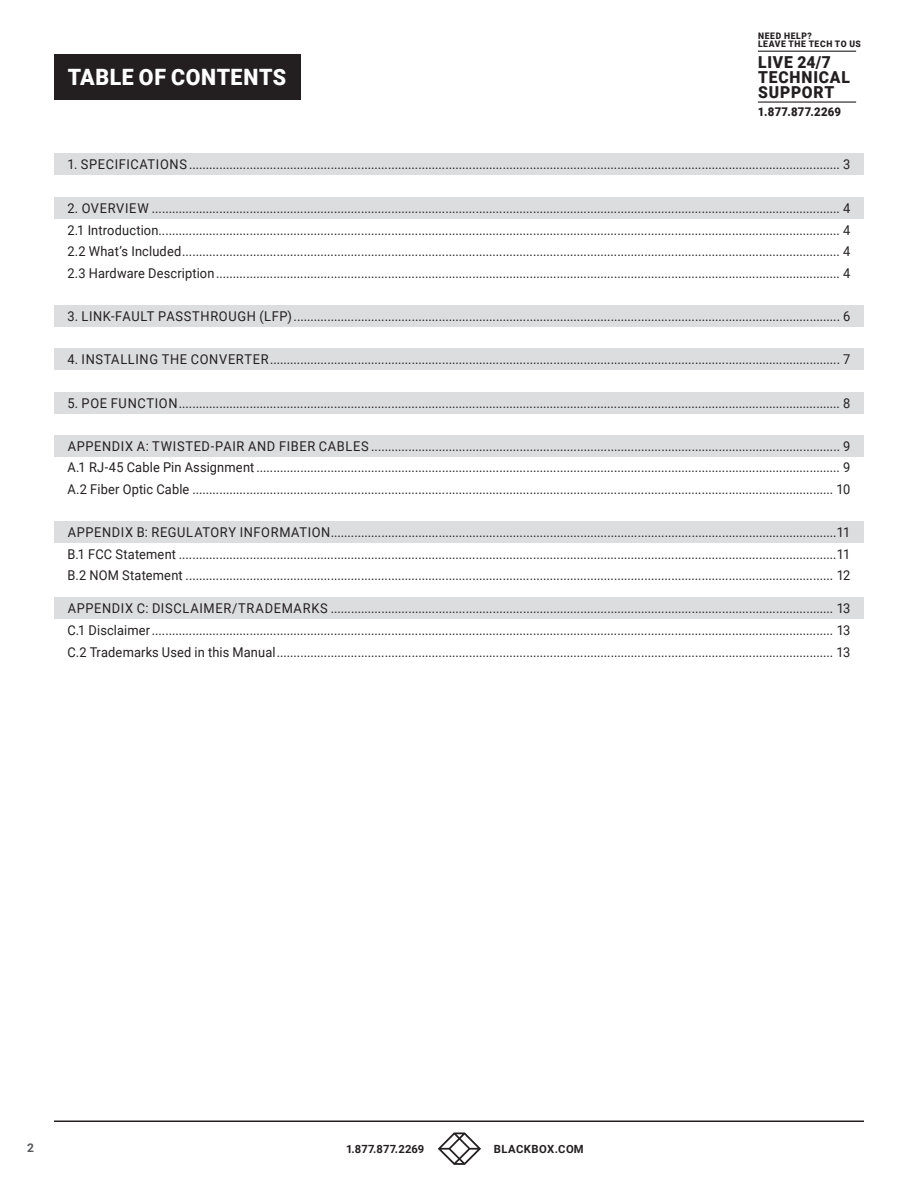
<style>
.page{position:relative;width:918px;height:1188px;background:#fff}
.page>*{position:absolute;margin:0;border:0;box-sizing:border-box;transform-origin:0 0}
.t1{font:900 22.5px "Roboto";letter-spacing:.025em;color:#fff;scale:.95 1}
.t2{font:900 16.5px/15px "Roboto";letter-spacing:.05em;color:#231f20;scale:.95 1}
.t3{font:13.5px/21.6px "Roboto";letter-spacing:.015em;color:#231f20;text-align:justify;scale:.95 1}
.t4{font:13.5px "Roboto";letter-spacing:.05em;color:#231f20;scale:.95 1}
.t5{font:900 12px "Roboto";letter-spacing:.02em;color:#231f20;scale:.95 1}
.t6{font:700 12px "Roboto";color:#57585a}
.t7{font:700 11.25px "Roboto";letter-spacing:.02em;color:#231f20}
.t8{font:700 11.25px "Roboto";letter-spacing:.045em;color:#231f20}
.t9{font:900 9px/8.6px "Roboto";letter-spacing:.08em;color:#231f20;scale:.95 1}
</style>
<div class="page">
<hr style="left:54px;top:1120px;width:810px;height:2px;background:#231f20">
<div style="left:54px;top:54px;width:246px;height:45px;background:#231f20"></div>
<hr style="left:758px;top:51px;width:98px;height:1px;background:#231f20">
<hr style="left:758px;top:101px;width:98px;height:2px;background:#231f20">
<svg style="left:438px;top:1132px;width:43px;height:33px"></svg>
<div style="left:54px;top:153px;width:810px;height:21px;background:#dcdddf"></div>
<div style="left:54px;top:198px;width:810px;height:21px;background:#dcdddf"></div>
<div style="left:54px;top:306px;width:810px;height:21px;background:#dcdddf"></div>
<div style="left:54px;top:349px;width:810px;height:21px;background:#dcdddf"></div>
<div style="left:54px;top:392px;width:810px;height:21px;background:#dcdddf"></div>
<div style="left:54px;top:435px;width:810px;height:21px;background:#dcdddf"></div>
<div style="left:54px;top:522px;width:810px;height:21px;background:#dcdddf"></div>
<div style="left:54px;top:598px;width:810px;height:21px;background:#dcdddf"></div>
<h1 class="t1" style="left:68px;top:61px;width:231px">TABLE OF CONTENTS</h1>
<p class="t9" style="left:758px;top:31px;width:110px">NEED HELP?<br>LEAVE THE TECH TO US</p>
<p class="t2" style="left:758px;top:54px;width:98px">LIVE 24/7<br>TECHNICAL<br>SUPPORT</p>
<p class="t5" style="left:758px;top:103px;width:89px">1.877.877.2269</p>
<p class="t4" style="left:68px;top:155px;width:826px">1. SPECIFICATIONS ................................................................................................................................................................................................. 3</p>
<p class="t3" style="left:67px;top:197px;width:826px">2. OVERVIEW ............................................................................................................................................................................................................ 4<br>2.1 Introduction.......................................................................................................................................................................................................... 4<br>2.2 What’s Included................................................................................................................................................................................................... 4<br>2.3 Hardware Description......................................................................................................................................................................................... 4</p>
<p class="t4" style="left:67px;top:307px;width:826px">3. LINK-FAULT PASSTHROUGH (LFP).................................................................................................................................................................. 6</p>
<p class="t4" style="left:67px;top:350px;width:826px">4. INSTALLING THE CONVERTER......................................................................................................................................................................... 7</p>
<p class="t4" style="left:67px;top:393px;width:826px">5. POE FUNCTION.................................................................................................................................................................................................... 8</p>
<p class="t3" style="left:67px;top:435px;width:826px">APPENDIX A: TWISTED-PAIR AND FIBER CABLES ........................................................................................................................................... 9<br>A.1 RJ-45 Cable Pin Assignment ............................................................................................................................................................................. 9<br>A.2 Fiber Optic Cable .............................................................................................................................................................................................. 10</p>
<p class="t3" style="left:67px;top:521px;width:826px">APPENDIX B: REGULATORY INFORMATION......................................................................................................................................................11<br>B.1 FCC Statement ...................................................................................................................................................................................................11<br>B.2 NOM Statement ................................................................................................................................................................................................ 12</p>
<p class="t3" style="left:67px;top:597px;width:826px">APPENDIX C: DISCLAIMER/TRADEMARKS ..................................................................................................................................................... 13<br>C.1 Disclaimer.......................................................................................................................................................................................................... 13<br>C.2 Trademarks Used in this Manual..................................................................................................................................................................... 13</p>
<p class="t6" style="left:27px;top:1139px;width:8px">2</p>
<p class="t7" style="left:346px;top:1141px;width:80px">1.877.877.2269</p>
<p class="t8" style="left:494px;top:1141px;width:91px">BLACKBOX.COM</p>
</div>
